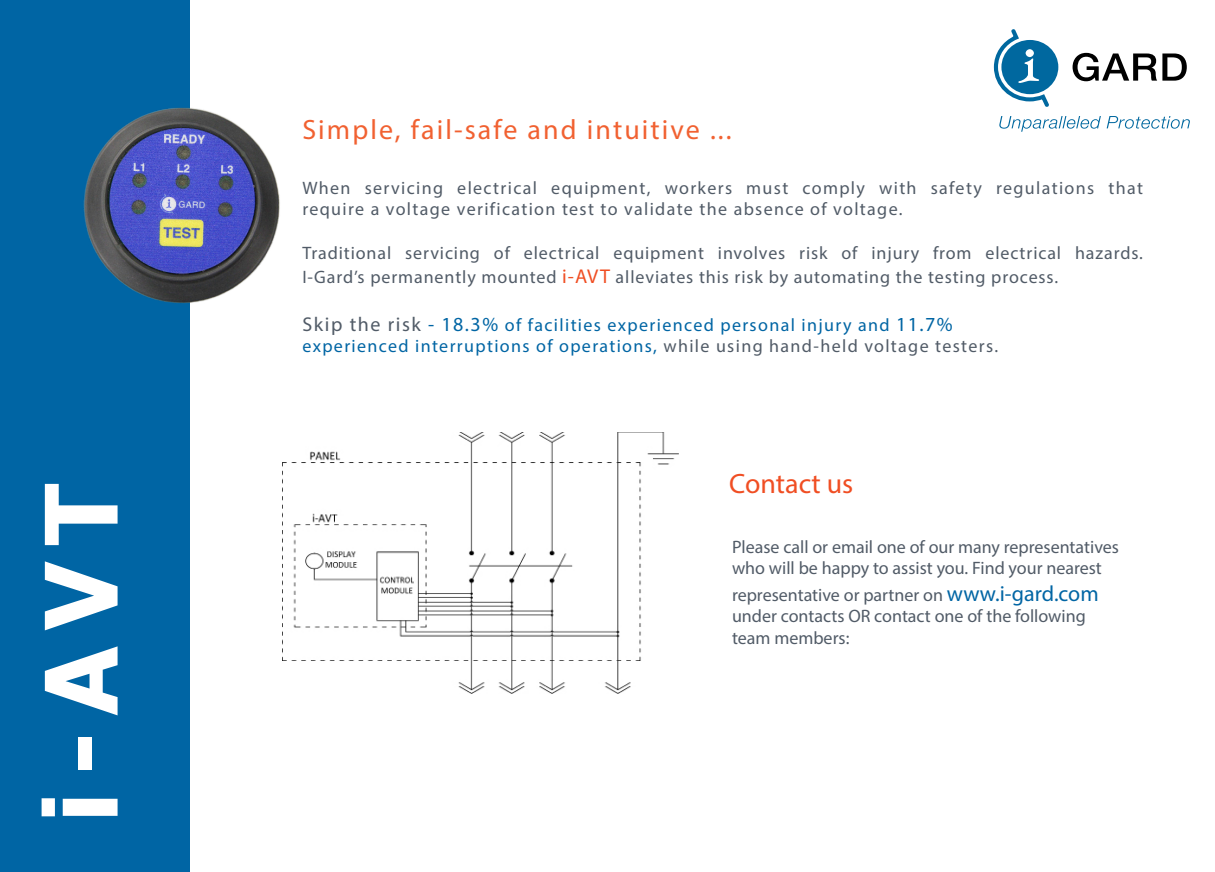
<style>
.page{position:relative;width:1215px;height:872px;background:#fff}
.page>*{position:absolute;margin:0;border:0;box-sizing:border-box;transform-origin:0 0}
.t1{font:700 100px "Tahoma";color:#fff}
.Main_Heading_Red{font:28px "Myriad Pro";letter-spacing:.075em;color:#f16131}
.t2{font:28px "Myriad Pro";color:#f04e23}
.Main_Heading_Red-2{font:18px/21.6px "Myriad Pro";color:#515b67}
.Main_Heading_Red-3{font:18px/24px "Myriad Pro";letter-spacing:.05em;color:#515b67}
.Main_Heading_Red-4{font:18px/21.6px "Myriad Pro";letter-spacing:.075em;color:#515b67}
.Main_Heading_Red-5{font:18px "Myriad Pro";letter-spacing:.075em;color:#0065a4}
.s1{font-size:20px;color:#f04e23}
.s2{font-size:20px;color:#515b67}
.s3{font-size:20px}
.s4{color:#515b67}
.s5{font-size:22px;color:#0065a4}
</style>
<div class="page">
<div style="left:0;top:0;width:189px;height:872px;background:#0065a4"></div>
<svg style="left:999px;top:116px;width:191px;height:16px"></svg>
<svg style="left:1073px;top:53px;width:114px;height:28px"></svg>
<svg style="left:993px;top:29px;width:65px;height:78px"></svg>
<img style="left:83px;top:9px;width:197px;height:350px">
<img style="left:282px;top:432px;width:396px;height:262px">
<p class="t1" style="left:11px;top:822px;width:340px;rotate:-90deg">i-AVT</p>
<p class="Main_Heading_Red" style="left:302px;top:112px;width:431px">Simple, fail-safe and intuitive ...</p>
<p class="Main_Heading_Red-4" style="left:302px;top:177px;width:842px">When servicing electrical equipment, workers must comply with safety regulations that require a voltage verification test to validate the absence of voltage.</p>
<p class="Main_Heading_Red-3" style="left:302px;top:240px;width:842px">Traditional servicing of electrical equipment involves risk of injury from electrical hazards.<br>I-Gard’s permanently mounted <span class="s1">i-AVT</span> alleviates this risk by automating the testing process.</p>
<p class="Main_Heading_Red-5" style="left:302px;top:313px;width:652px"><span class="s2">Skip the risk</span> <span class="s3">- 18.3%</span> of facilities experienced personal injury and <span class="s3">11.7%</span></p>
<p class="Main_Heading_Red-5" style="left:302px;top:335px;width:697px">experienced interruptions of operations, <span class="s4">while using hand-held voltage testers.</span></p>
<p class="t2" style="left:729px;top:466px;width:126px">Contact us</p>
<p class="Main_Heading_Red-2" style="left:732px;top:536px;width:389px">Please call or email one of our many representatives who will be happy to assist you. Find your nearest</p>
<p class="Main_Heading_Red-2" style="left:732px;top:584px;width:368px">representative or partner on <span class="s5">www.i-gard.com </span>under contacts OR contact one of the following team members:</p>
</div>
